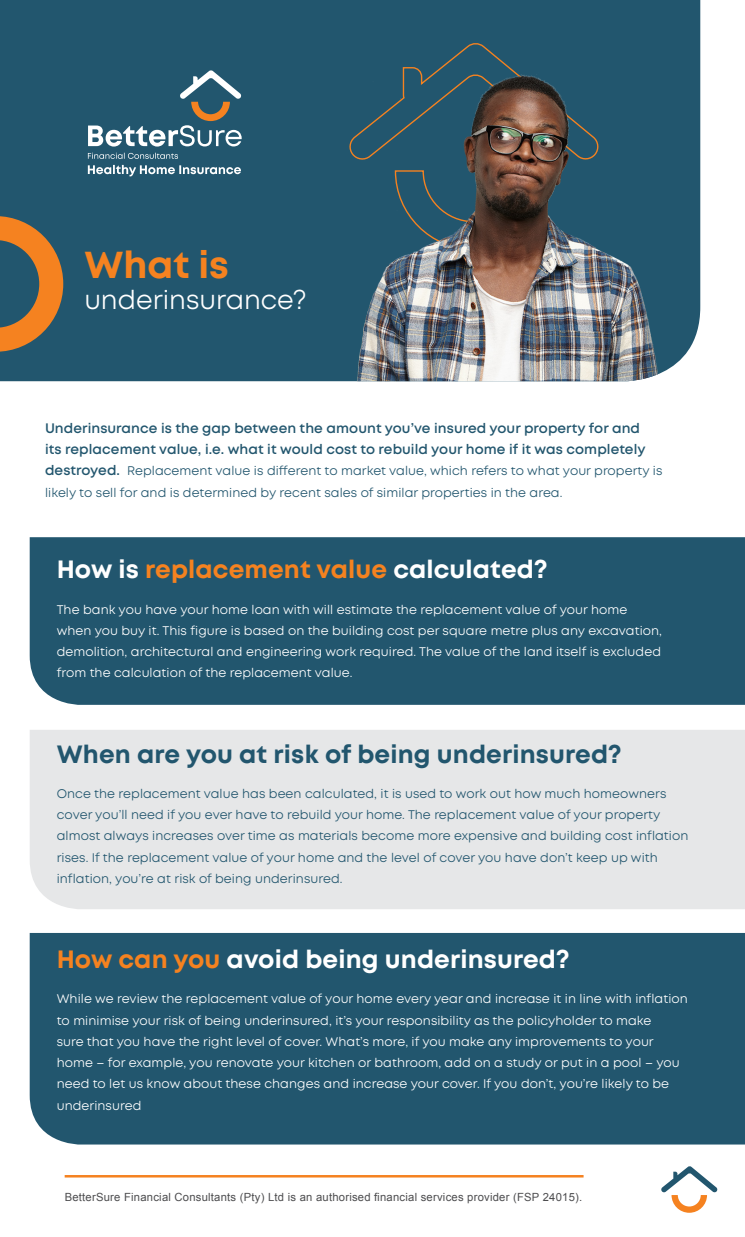
<style>
.page{position:relative;width:745px;height:1237px;background:#fff}
.page>*{position:absolute;margin:0;border:0;box-sizing:border-box;transform-origin:0 0}
.t1{font:700 37.5px "Mont";color:#f58220}
.t2{font:26.25px "Mont";color:#fff}
.t3{font:700 25px "Mont";letter-spacing:.005em;color:#fff}
.t4{font:700 25px "Mont";letter-spacing:.005em;color:#22566e}
.t5{font:600 13.75px/21.2px "Mont";letter-spacing:.005em;color:#22566e}
.t6{font:12.5px/21.2px "Mont";letter-spacing:.005em;color:#fff}
.t7{font:12.5px/21.2px "Mont";letter-spacing:.005em;color:#22566e}
.t8{font:11.25px "Arial";letter-spacing:.02em;color:#4d4d4f}
.s1{font-weight:600;font-size:13.75px}
.s2{color:#f58220}
</style>
<div class="page">
<div style="left:30px;top:537px;width:714px;height:168px;background:#22566e"></div>
<div style="left:30px;top:933px;width:714px;height:211px;background:#22566e"></div>
<div style="left:30px;top:730px;width:714px;height:179px;background:#e6e7e8"></div>
<div style="left:0;top:0;width:699px;height:381px;background:#22566e"></div>
<div style="left:347px;top:41px;width:254px;height:30px;background:#22566e"></div>
<img style="left:347px;top:71px;width:319px;height:310px">
<svg style="left:0;top:216px;width:63px;height:136px;background:#846a49"></svg>
<svg style="left:88px;top:70px;width:153px;height:77px;background:#497081"></svg>
<svg style="left:88px;top:153px;width:90px;height:6px"></svg>
<svg style="left:88px;top:165px;width:153px;height:11px"></svg>
<hr style="left:65px;top:1175px;width:518px;height:2px;background:#f58220">
<svg style="left:661px;top:1166px;width:56px;height:46px"></svg>
<h1 class="t1" style="left:84px;top:240px;width:146px">What is</h1>
<h2 class="t2" style="left:84px;top:283px;width:223px">underinsurance?</h2>
<p class="t5" style="left:45px;top:417px;width:601px">Underinsurance is the gap between the amount you’ve insured your property for and its replacement value, i.e. what it would cost to rebuild your home if it was completely</p>
<p class="t7" style="left:45px;top:460px;width:618px"><span class="s1">destroyed.</span> Replacement value is different to market value, which refers to what your property is likely to sell for and is determined by recent sales of similar properties in the area.</p>
<h3 class="t3" style="left:57px;top:553px;width:492px">How is <span class="s2">replacement value</span> calculated?</h3>
<p class="t6" style="left:57px;top:599px;width:606px">The bank you have your home loan with will estimate the replacement value of your home when you buy it. This figure is based on the building cost per square metre plus any excavation, demolition, architectural and engineering work required. The value of the land itself is excluded from the calculation of the replacement value.</p>
<h3 class="t4" style="left:57px;top:737px;width:566px">When are you at risk of being underinsured?</h3>
<p class="t7" style="left:57px;top:783px;width:632px">Once the replacement value has been calculated, it is used to work out how much homeowners cover you’ll need if you ever have to rebuild your home. The replacement value of your property almost always increases over time as materials become more expensive and building cost inflation rises. If the replacement value of your home and the level of cover you have don’t keep up with inflation, you’re at risk of being underinsured.</p>
<h3 class="t3" style="left:57px;top:943px;width:514px"><span class="s2">How can you</span> avoid being underinsured?</h3>
<p class="t6" style="left:57px;top:988px;width:632px">While we review the replacement value of your home every year and increase it in line with inflation to minimise your risk of being underinsured, it’s your responsibility as the policyholder to make<br>sure that you have the right level of cover. What’s more, if you make any improvements to your home – for example, you renovate your kitchen or bathroom, add on a study or put in a pool – you need to let us know about these changes and increase your cover. If you don’t, you’re likely to be underinsured</p>
<p class="t8" style="left:65px;top:1189px;width:519px">BetterSure Financial Consultants (Pty) Ltd is an authorised financial services provider (FSP 24015).</p>
</div>
